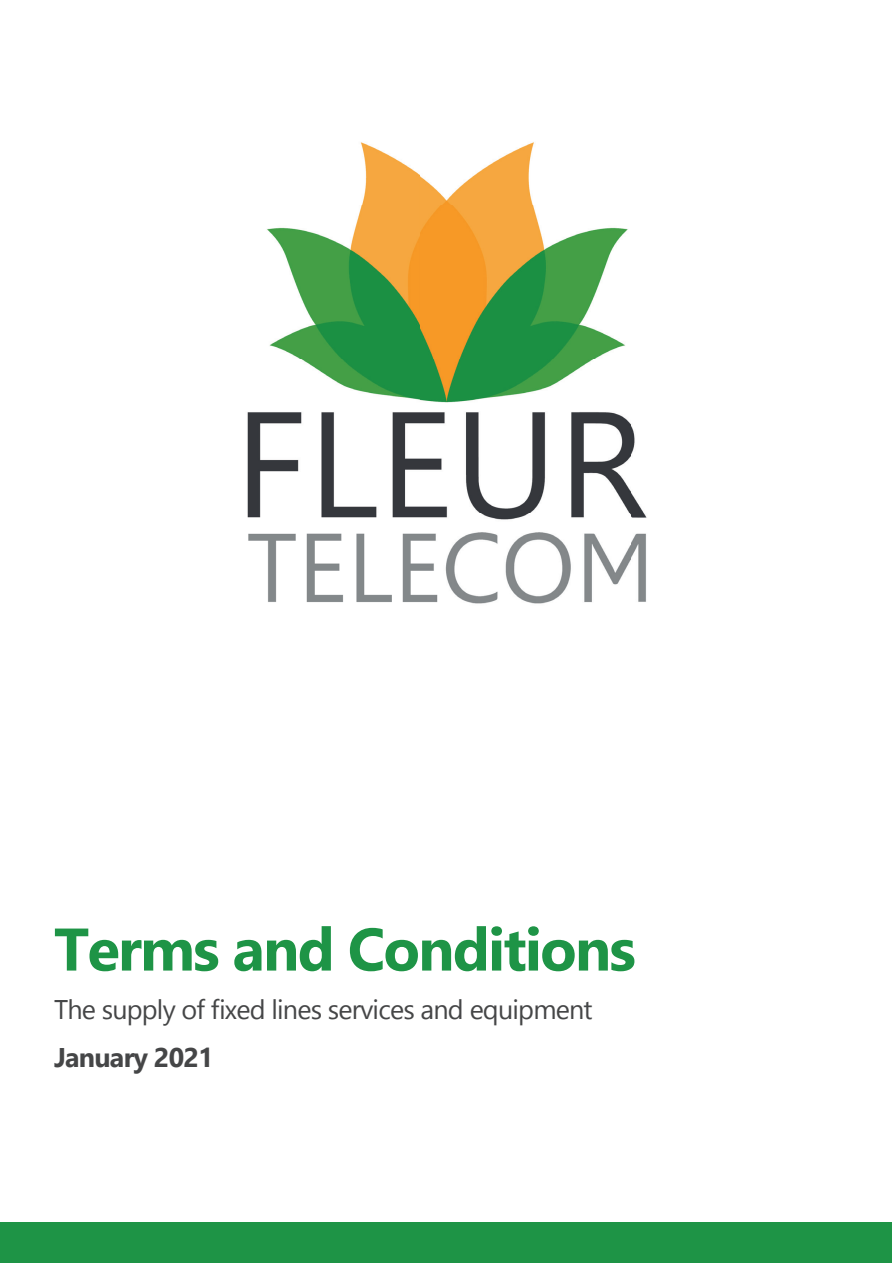
<style>
.page{position:relative;width:893px;height:1263px;background:#fff}
.page>*{position:absolute;margin:0;border:0;box-sizing:border-box;transform-origin:0 0}
.t1{font:700 60px "Gadugi";letter-spacing:-.03em;color:#1e9446}
.t2{font:27px "Gadugi";letter-spacing:-.03em;color:#454647}
.t3{font:700 27px "Gadugi";letter-spacing:-.03em;color:#454647}
</style>
<div class="page">
<img style="left:247px;top:142px;width:400px;height:462px">
<div style="left:1px;top:1222px;width:891px;height:40px;background:#1e9446"></div>
<h1 class="t1" style="left:54px;top:913px;width:583px">Terms and Conditions</h1>
<p class="t2" style="left:54px;top:993px;width:540px">The supply of fixed lines services and equipment</p>
<p class="t3" style="left:54px;top:1041px;width:161px">January 2021</p>
</div>
